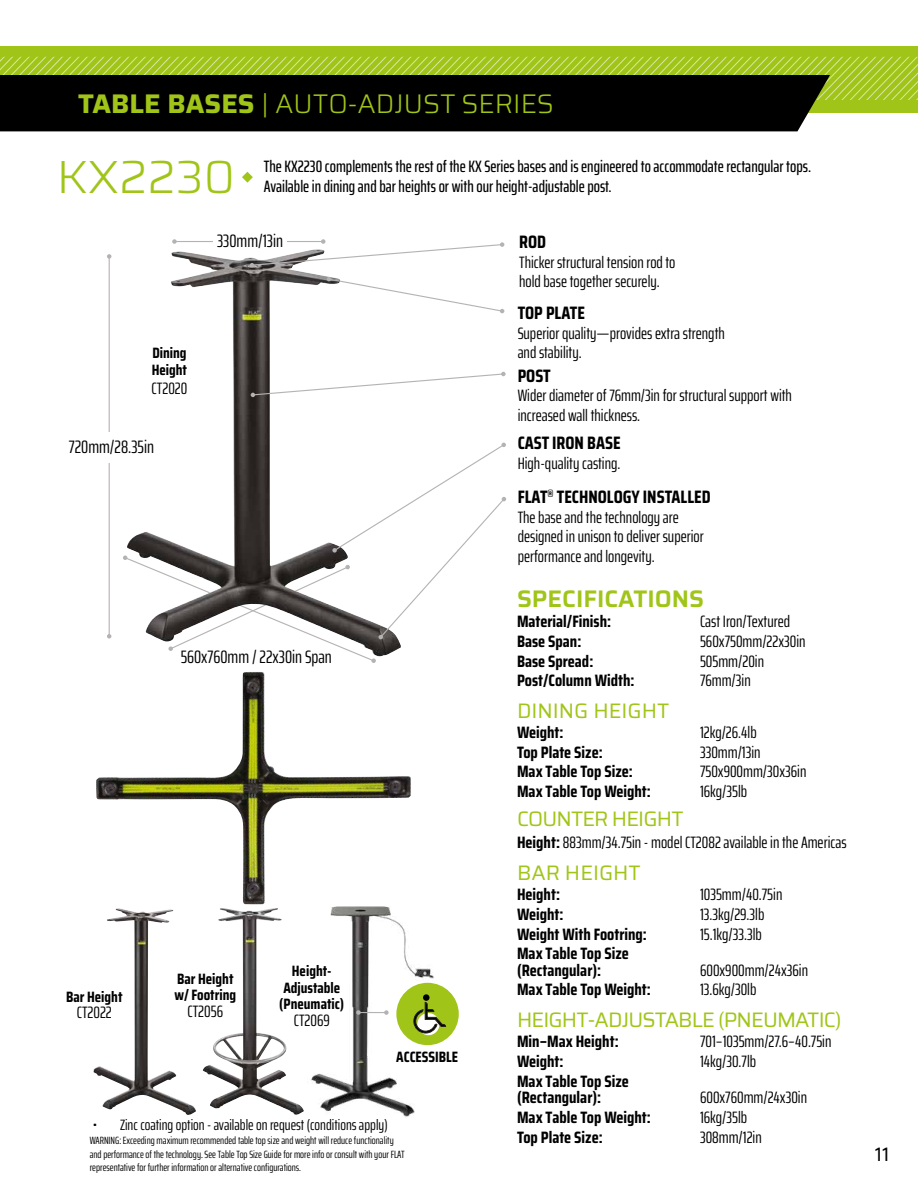
<style>
.page{position:relative;width:918px;height:1188px;background:#fff}
.page>*{position:absolute;margin:0;border:0;box-sizing:border-box;transform-origin:0 0}
.t1{font:300 46.5px "Saira";color:#a0c518}
.t2{font:300 27px "Saira";color:#a0c518}
.t3{font:600 24px "Saira";color:#a0c518}
.t4{font:21px "Saira";letter-spacing:-.04em;color:#a0c518}
.t5{font:21px "Saira";color:#a0c518}
.t6{font:19.5px "Saira";color:#000}
.t7{font:700 18px "Saira Condensed";color:#000}
.t8{font:extra-condensed 18px "Saira";color:#000}
.t9{font:extra-condensed 16.5px/19.5px "Saira";color:#000}
.t10{font:700 16.5px/16.5px "Saira Condensed";color:#000}
.t11{font:500 extra-condensed 16.5px/19.5px "Saira";color:#000}
.t12{font:700 15px/16.5px "Saira Condensed";color:#000}
.t13{font:extra-condensed 15px "Saira";color:#000}
.t14{font:extra-condensed 10.5px/13.5px "Saira";color:#000}
.s1{font-weight:700}
.s2{font-family:"Saira Condensed";font-weight:700;font-stretch:normal}
</style>
<div class="page">
<div style="left:0;top:46px;width:918px;height:67px;background:#a0c518"></div>
<svg style="left:0;top:57px;width:918px;height:43px"></svg>
<div style="left:0;top:75px;width:830px;height:56px;background:#000"></div>
<img style="left:311px;top:906px;width:124px;height:212px">
<img style="left:171px;top:251px;width:159px;height:192px">
<img style="left:96px;top:672px;width:315px;height:232px">
<hr style="left:109px;top:256px;width:1px;height:380px;background:#b5b2b2">
<svg style="left:107px;top:254px;width:4px;height:5px"></svg>
<svg style="left:107px;top:634px;width:4px;height:5px"></svg>
<hr style="left:174px;top:241px;width:149px;height:1px;background:#b5b2b2">
<svg style="left:172px;top:239px;width:5px;height:5px"></svg>
<div style="left:53px;top:433px;width:117px;height:30px;background:#fff"></div>
<div style="left:213px;top:227px;width:74px;height:25px;background:#fff"></div>
<svg style="left:250px;top:239px;width:254px;height:28px"></svg>
<svg style="left:327px;top:277px;width:177px;height:36px"></svg>
<svg style="left:251px;top:372px;width:255px;height:25px"></svg>
<svg style="left:123px;top:443px;width:383px;height:220px"></svg>
<svg style="left:242px;top:172px;width:11px;height:11px"></svg>
<img style="left:94px;top:908px;width:102px;height:207px">
<img style="left:203px;top:908px;width:101px;height:207px">
<div style="left:396px;top:983px;width:63px;height:62px;background:#a0c518;border-radius:50%"></div>
<div style="left:423px;top:994px;width:7px;height:7px;background:#000;border-radius:50%"></div>
<svg style="left:413px;top:1002px;width:33px;height:32px"></svg>
<svg style="left:356px;top:1010px;width:33px;height:5px"></svg>
<h2 class="t2" style="left:78px;top:84px;width:477px"><span class="s1">TABLE BASES</span> | AUTO-ADJUST SERIES</h2>
<h1 class="t1" style="left:57px;top:143px;width:180px">KX2230</h1>
<p class="t11" style="left:264px;top:156px;width:549px">The KX2230 complements the rest of the KX Series bases and is engineered to accommodate rectangular tops.<br>Available in dining and bar heights or with our height-adjustable post.</p>
<p class="t12" style="left:152px;top:344px;width:37px">Dining<br>Height</p>
<p class="t9" style="left:152px;top:378px;width:37px">CT2020</p>
<p class="t8" style="left:69px;top:433px;width:87px">720mm/28.35in</p>
<p class="t8" style="left:217px;top:228px;width:68px">330mm/13in</p>
<p class="t7" style="left:519px;top:228px;width:28px">ROD</p>
<p class="t9" style="left:519px;top:252px;width:158px">Thicker structural tension rod to hold base together securely.</p>
<p class="t7" style="left:518px;top:299px;width:69px">TOP PLATE</p>
<p class="t9" style="left:518px;top:323px;width:209px">Superior quality—provides extra strength and stability.</p>
<p class="t7" style="left:518px;top:362px;width:35px">POST</p>
<p class="t9" style="left:518px;top:385px;width:276px">Wider diameter of 76mm/3in for structural support with increased wall thickness.</p>
<p class="t7" style="left:518px;top:429px;width:104px">CAST IRON BASE</p>
<p class="t9" style="left:518px;top:453px;width:104px">High-quality casting.</p>
<p class="t7" style="left:518px;top:483px;width:195px">FLAT<sup>®</sup> TECHNOLOGY INSTALLED</p>
<p class="t9" style="left:518px;top:507px;width:188px">The base and the technology are designed in unison to deliver superior performance and longevity.</p>
<p class="t8" style="left:181px;top:644px;width:153px">560x760mm / 22x30in Span</p>
<p class="t12" style="left:66px;top:988px;width:58px">Bar Height</p>
<p class="t9" style="left:77px;top:1002px;width:37px">CT2022</p>
<p class="t12" style="left:174px;top:970px;width:63px">Bar Height w/ Footring</p>
<p class="t9" style="left:188px;top:1001px;width:37px">CT2056</p>
<p class="t12" style="left:279px;top:963px;width:66px;text-align:center">Height-<br>Adjustable (Pneumatic)</p>
<p class="t9" style="left:294px;top:1010px;width:38px">CT2069</p>
<p class="t12" style="left:396px;top:1048px;width:63px">ACCESSIBLE</p>
<p class="t13" style="left:93px;top:1114px;width:296px">• Zinc coating option - available on request (conditions apply)</p>
<p class="t14" style="left:90px;top:1134px;width:316px">WARNING: Exceeding maximum recommended table top size and weight will reduce functionality and performance of the technology. See Table Top Size Guide for more info or consult with your FLAT representative for further information or alternative configurations.</p>
<h3 class="t3" style="left:517px;top:581px;width:189px">SPECIFICATIONS</h3>
<p class="t10" style="left:517px;top:613px;width:96px">Material/Finish:</p>
<p class="t9" style="left:700px;top:611px;width:92px">Cast Iron/Textured</p>
<p class="t10" style="left:517px;top:633px;width:66px">Base Span:</p>
<p class="t9" style="left:700px;top:631px;width:107px">560x750mm/22x30in</p>
<p class="t10" style="left:517px;top:652px;width:78px">Base Spread:</p>
<p class="t9" style="left:700px;top:651px;width:66px">505mm/20in</p>
<p class="t10" style="left:517px;top:672px;width:119px">Post/Column Width:</p>
<p class="t9" style="left:700px;top:670px;width:52px">76mm/3in</p>
<p class="t5" style="left:517px;top:695px;width:154px">DINING HEIGHT</p>
<p class="t10" style="left:517px;top:724px;width:48px">Weight:</p>
<p class="t9" style="left:700px;top:722px;width:58px">12kg/26.4lb</p>
<p class="t10" style="left:517px;top:744px;width:87px">Top Plate Size:</p>
<p class="t9" style="left:700px;top:742px;width:62px">330mm/13in</p>
<p class="t10" style="left:517px;top:763px;width:117px">Max Table Top Size:</p>
<p class="t9" style="left:700px;top:762px;width:108px">750x900mm/30x36in</p>
<p class="t10" style="left:517px;top:783px;width:135px">Max Table Top Weight:</p>
<p class="t9" style="left:700px;top:781px;width:49px">16kg/35lb</p>
<p class="t4" style="left:517px;top:803px;width:168px">COUNTER HEIGHT</p>
<p class="t9" style="left:517px;top:833px;width:331px"><span class="s2">Height:</span> 883mm/34.75in - model CT2082 available in the Americas</p>
<p class="t5" style="left:517px;top:857px;width:125px">BAR HEIGHT</p>
<p class="t10" style="left:517px;top:886px;width:44px">Height:</p>
<p class="t9" style="left:700px;top:884px;width:84px">1035mm/40.75in</p>
<p class="t10" style="left:517px;top:906px;width:48px">Weight:</p>
<p class="t9" style="left:700px;top:904px;width:66px">13.3kg/29.3lb</p>
<p class="t10" style="left:517px;top:925px;width:131px">Weight With Footring:</p>
<p class="t9" style="left:700px;top:924px;width:63px">15.1kg/33.3lb</p>
<p class="t10" style="left:517px;top:945px;width:113px">Max Table Top Size (Rectangular):</p>
<p class="t9" style="left:700px;top:960px;width:110px">600x900mm/24x36in</p>
<p class="t10" style="left:517px;top:981px;width:135px">Max Table Top Weight:</p>
<p class="t9" style="left:700px;top:980px;width:58px">13.6kg/30lb</p>
<p class="t4" style="left:517px;top:1004px;width:326px">HEIGHT-ADJUSTABLE (PNEUMATIC)</p>
<p class="t10" style="left:517px;top:1033px;width:103px">Min–Max Height:</p>
<p class="t9" style="left:700px;top:1031px;width:133px">701–1035mm/27.6–40.75in</p>
<p class="t10" style="left:517px;top:1053px;width:48px">Weight:</p>
<p class="t9" style="left:700px;top:1051px;width:58px">14kg/30.7lb</p>
<p class="t10" style="left:517px;top:1073px;width:113px">Max Table Top Size (Rectangular):</p>
<p class="t9" style="left:700px;top:1087px;width:109px">600x760mm/24x30in</p>
<p class="t10" style="left:517px;top:1109px;width:135px">Max Table Top Weight:</p>
<p class="t9" style="left:700px;top:1107px;width:49px">16kg/35lb</p>
<p class="t10" style="left:517px;top:1128px;width:87px">Top Plate Size:</p>
<p class="t9" style="left:700px;top:1127px;width:63px">308mm/12in</p>
<p class="t6" style="left:875px;top:1139px;width:16px">11</p>
</div>
